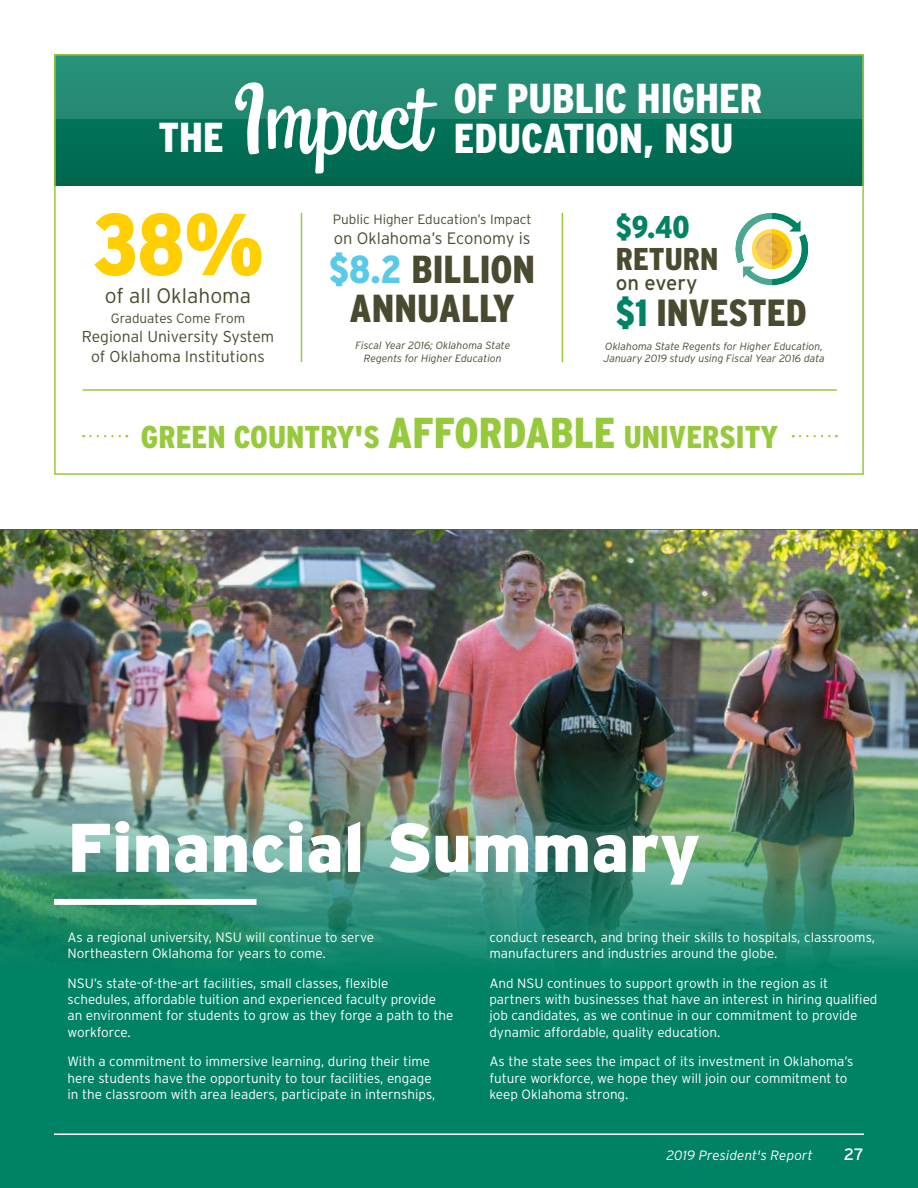
<style>
.page{position:relative;width:918px;height:1188px;background:#fff}
.page>*{position:absolute;margin:0;border:0;box-sizing:border-box;transform-origin:0 0}
.t1{font:900 condensed 87.45px "Interstate";color:#ffcf01}
.t2{font:900 68.85px "Interstate";color:#fff}
.NSU_at_a_Glance_no_T{font:900 condensed 41.85px/40.5px "Interstate";color:#fff}
.t3{font:900 condensed 39px/39px "Interstate";color:#4a4a30;text-align:center}
.t4{font:900 condensed 37.8px "Interstate";color:#4a4a30}
.t5{font:900 condensed 31.5px "Interstate";color:#97c93d}
.t6{font:900 condensed 31.5px/31.5px "Interstate";color:#4a4a30}
.t7{font:25.35px "Interstate";color:#dd9c3c}
.t8{font:300 21px "Interstate";color:#4a4a30}
.t9{font:20.55px "Interstate";color:#4a4a30}
.t10{font:300 16.5px "Interstate";color:#4a4a30}
.t11{font:16.5px "Interstate";color:#fff}
.t12{font:300 15.75px/19.5px "Interstate";color:#4a4a30;text-align:center}
.t13{font:300 13.5px/16.2px "Interstate";color:#fff}
.t14{font:300 13.5px "Interstate";color:#4a4a30}
.t15{font:italic 300 13.5px "Interstate";letter-spacing:.005em;color:#fff}
.t16{font:italic 300 10.5px/12.6px "Interstate";color:#4a4a30;text-align:center}
.s1{font-family:"Swingdancer";font-weight:400;font-stretch:normal;font-size:89.85px}
.s2{color:#008265}
.s3{color:#58c9e8}
.s4{font-size:43.2px}
</style>
<div class="page">
<div style="left:54px;top:54px;width:810px;height:131px;background:#006d53"></div>
<div style="left:56px;top:54px;width:808px;height:65px;background:#268d76"></div>
<img style="left:0;top:530px;width:918px;height:219px">
<div style="left:0;top:975px;width:918px;height:213px;background:#008265"></div>
<img style="left:0;top:749px;width:918px;height:226px">
<div style="left:54px;top:54px;width:810px;height:421px;border:2px solid #97c93d"></div>
<hr style="left:83px;top:389px;width:754px;height:2px;background:#97c93d">
<hr style="left:562px;top:213px;width:1px;height:149px;background:#97c93d">
<hr style="left:301px;top:213px;width:1px;height:149px;background:#97c93d">
<svg style="left:772px;top:212px;width:37px;height:74px"></svg>
<svg style="left:735px;top:213px;width:37px;height:73px"></svg>
<div style="left:54px;top:899px;width:202px;height:6px;background:#fff"></div>
<svg style="left:800px;top:435px;width:37px;height:2px"></svg>
<svg style="left:90px;top:435px;width:37px;height:2px"></svg>
<hr style="left:54px;top:1133px;width:810px;height:2px;background:#fff">
<h2 class="NSU_at_a_Glance_no_T" style="left:454px;top:77px;width:310px;text-indent:-295px">THE <span class="s1">Impact</span> OF PUBLIC HIGHER<br>EDUCATION, NSU</h2>
<p class="t1" style="left:92px;top:191px;width:173px">38%</p>
<p class="t8" style="left:105px;top:283px;width:148px">of all Oklahoma</p>
<p class="t14" style="left:111px;top:310px;width:136px">Graduates Come From</p>
<p class="t12" style="left:82px;top:327px;width:194px">Regional University System of Oklahoma Institutions</p>
<p class="t6" style="left:616px;top:211px;width:104px"><span class="s2">$9.40<br></span>RETURN</p>
<p class="t9" style="left:616px;top:270px;width:83px">on every</p>
<p class="t4" style="left:616px;top:290px;width:193px"><span class="s2">$1</span> INVESTED</p>
<p class="t16" style="left:603px;top:340px;width:223px;text-align:left">Oklahoma State Regents for Higher Education,<br>January 2019 study using Fiscal Year 2016 data</p>
<p class="t14" style="left:333px;top:211px;width:200px">Public Higher Education’s Impact</p>
<p class="t10" style="left:334px;top:228px;width:198px">on Oklahoma’s Economy is</p>
<p class="t3" style="left:329px;top:249px;width:208px"><span class="s3">$8.2</span> BILLION<br>ANNUALLY</p>
<p class="t16" style="left:355px;top:339px;width:156px">Fiscal Year 2016; Oklahoma State<br>Regents for Higher Education</p>
<h3 class="t7" style="left:764px;top:233px;width:17px">$</h3>
<p class="t5" style="left:141px;top:418px;width:639px">GREEN COUNTRY'S <span class="s4">AFFORDABLE</span> UNIVERSITY</p>
<h2 class="t2" style="left:68px;top:806px;width:634px">Financial Summary</h2>
<p class="t13" style="left:68px;top:929px;width:308px">As a regional university, NSU will continue to serve<br>Northeastern Oklahoma for years to come.</p>
<p class="t13" style="left:68px;top:975px;width:387px">NSU’s state-of-the-art facilities, small classes, flexible schedules, affordable tuition and experienced faculty provide an environment for students to grow as they forge a path to the workforce.</p>
<p class="t13" style="left:68px;top:1053px;width:369px">With a commitment to immersive learning, during their time here students have the opportunity to tour facilities, engage in the classroom with area leaders, participate in internships,</p>
<p class="t13" style="left:489px;top:929px;width:387px">conduct research, and bring their skills to hospitals, classrooms, manufacturers and industries around the globe.</p>
<p class="t13" style="left:489px;top:975px;width:390px">And NSU continues to support growth in the region as it partners with businesses that have an interest in hiring qualified job candidates, as we continue in our commitment to provide dynamic affordable, quality education.</p>
<p class="t13" style="left:489px;top:1053px;width:366px">As the state sees the impact of its investment in Oklahoma’s future workforce, we hope they will join our commitment to keep Oklahoma strong.</p>
<p class="t15" style="left:666px;top:1147px;width:148px">2019 President's Report</p>
<p class="t11" style="left:844px;top:1144px;width:22px">27</p>
</div>
